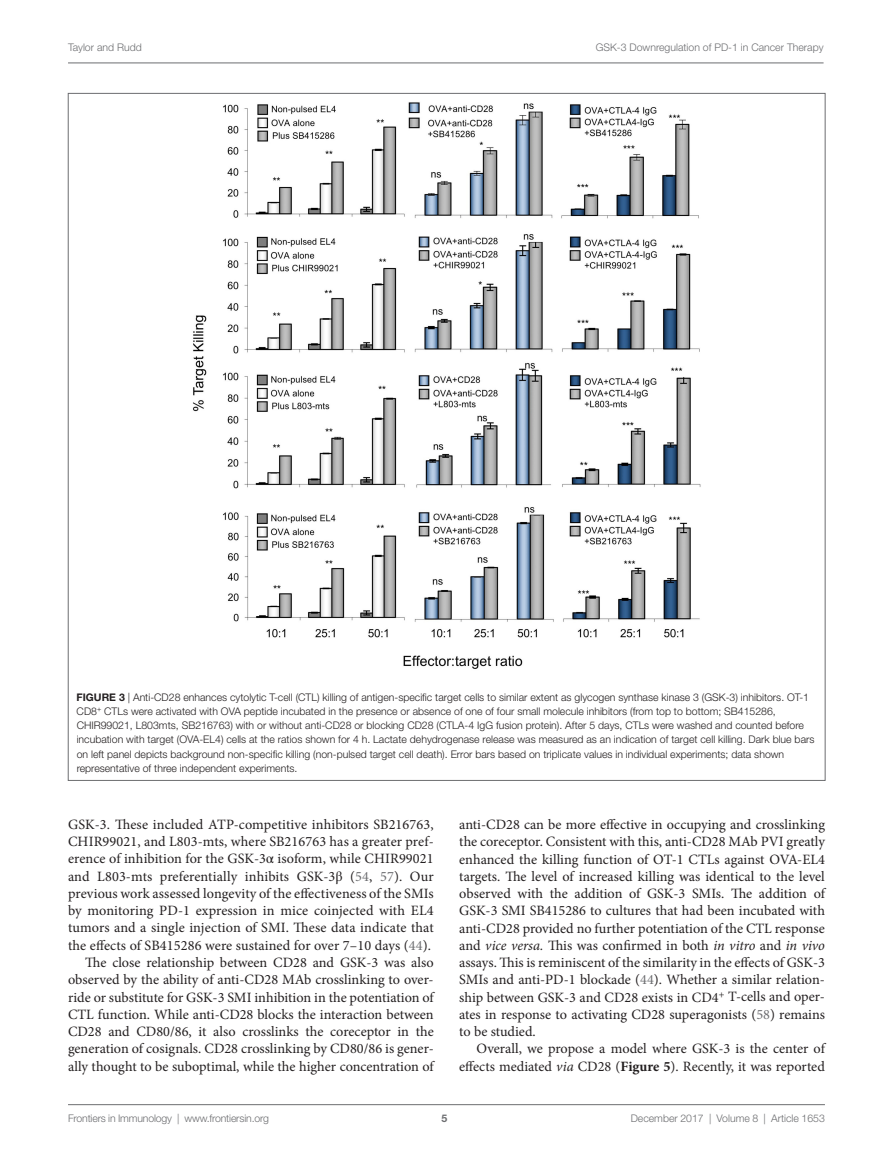
<style>
.page{position:relative;width:893px;height:1170px;background:#fff}
.page>*{position:absolute;margin:0;border:0;box-sizing:border-box;transform-origin:0 0}
.t1{font:14.25px/17.2px "Minion Pro";color:#231f20;text-align:right}
.t2{font:300 10.5px/14.2px "Helvetica Neue LT Std";color:#231f20}
.t3{font:300 10.5px "Helvetica Neue LT Std";color:#6c6d70}
.t4{font:700 10.5px "Helvetica Neue LT Std";color:#6c6d70}
.s1{font-weight:700}
.s2{font-family:"STIX General"}
.s3{color:#6c6d70}
.s4{font-style:italic}
</style>
<div class="page">
<img style="left:193px;top:102px;width:508px;height:567px">
<hr style="left:68px;top:1104px;width:757px;height:1px;background:#6c6d70">
<hr style="left:68px;top:63px;width:756px;height:1px;background:#6c6d70">
<p class="t3" style="left:68px;top:41px;width:75px">Taylor and Rudd</p>
<p class="t3" style="left:596px;top:41px;width:229px">GSK-3 Downregulation of PD-1 in Cancer Therapy</p>
<p class="t2" style="left:77px;top:689px;width:739px"><span class="s1">FIG URE 3</span> | Anti-CD28 enhances cytolytic T-cell (CTL) killing of antigen-specific target cells to similar extent as glycogen synthase kinase 3 (GSK-3) inhibitors. OT-1<br>CD8<sup>+</sup> CTLs were activated with OVA peptide incubated in the presence or absence of one of four small molecule inhibitors (from top to bottom; SB415286, CHIR99021, L803mts, SB216763) with or without anti-CD28 or blocking CD28 (CTLA-4 IgG fusion protein). After 5 days, CTLs were washed and counted before incubation with target (OVA-EL4) cells at the ratios shown for 4 h. Lactate dehydrogenase release was measured as an indication of target cell killing. Dark blue bars on left panel depicts background non-specific killing (non-pulsed target cell death). Error bars based on triplicate values in individual experiments; data shown representative of three independent experiments.</p>
<p class="t1" style="left:68px;top:815px;width:367px">GSK-3. These included ATP-competitive inhibitors SB216763, CHIR99021, and L803-mts, where SB216763 has a greater pref&shy;erence of inhibition for the GSK-3<span class="s2">α</span> isoform, while CHIR99021 and L803-mts preferentially inhibits GSK-3<span class="s2">β</span> (<span class="s3">54</span>, <span class="s3">57</span>). Our previous work assessed longevity of the effectiveness of the SMIs by monitoring PD-1 expression in mice coinjected with EL4 tumors and a single injection of SMI. These data indicate that the effects of SB415286 were sustained for over 7–10 days (<span class="s3">44</span>).<br>The close relationship between CD28 and GSK-3 was also observed by the ability of anti-CD28 MAb crosslinking to over&shy;ride or substitute for GSK-3 SMI inhibition in the potentiation of CTL function. While anti-CD28 blocks the interaction between CD28 and CD80/86, it also crosslinks the coreceptor in the generation of cosignals. CD28 crosslinking by CD80/86 is gener&shy;ally thought to be suboptimal, while the higher concentration of</p>
<p class="t1" style="left:459px;top:815px;width:367px;text-align:justify">anti-CD28 can be more effective in occupying and crosslinking the coreceptor. Consistent with this, anti-CD28 MAb PVI greatly enhanced the killing function of OT-1 CTLs against OVA-EL4 targets. The level of increased killing was identical to the level observed with the addition of GSK-3 SMIs. The addition of GSK-3 SMI SB415286 to cultures that had been incubated with anti-CD28 provided no further potentiation of the CTL response and <span class="s4">vice versa.</span> This was confirmed in both <span class="s4">in vitro</span> and <span class="s4">in vivo </span>assays. This is reminiscent of the similarity in the effects of GSK-3<br>SMIs and anti-PD-1 blockade (<span class="s3">44</span>). Whether a similar relation&shy;ship between GSK-3 and CD28 exists in CD4<sup>+</sup> T-cells and oper&shy;ates in response to activating CD28 superagonists (<span class="s3">58</span>) remains to be studied.</p>
<p class="t1" style="left:459px;top:1040px;width:367px">Overall, we propose a model where GSK-3 is the center of effects mediated <span class="s4">via</span> CD28 (<span class="s1">Figure 5</span>). Recently, it was reported</p>
<p class="t3" style="left:68px;top:1111px;width:203px">Frontiers in Immunology | www.frontiersin.org</p>
<p class="t3" style="left:631px;top:1111px;width:196px">December 2017 | Volume 8 | Article 1653</p>
<p class="t4" style="left:441px;top:1111px;width:7px">5</p>
</div>
